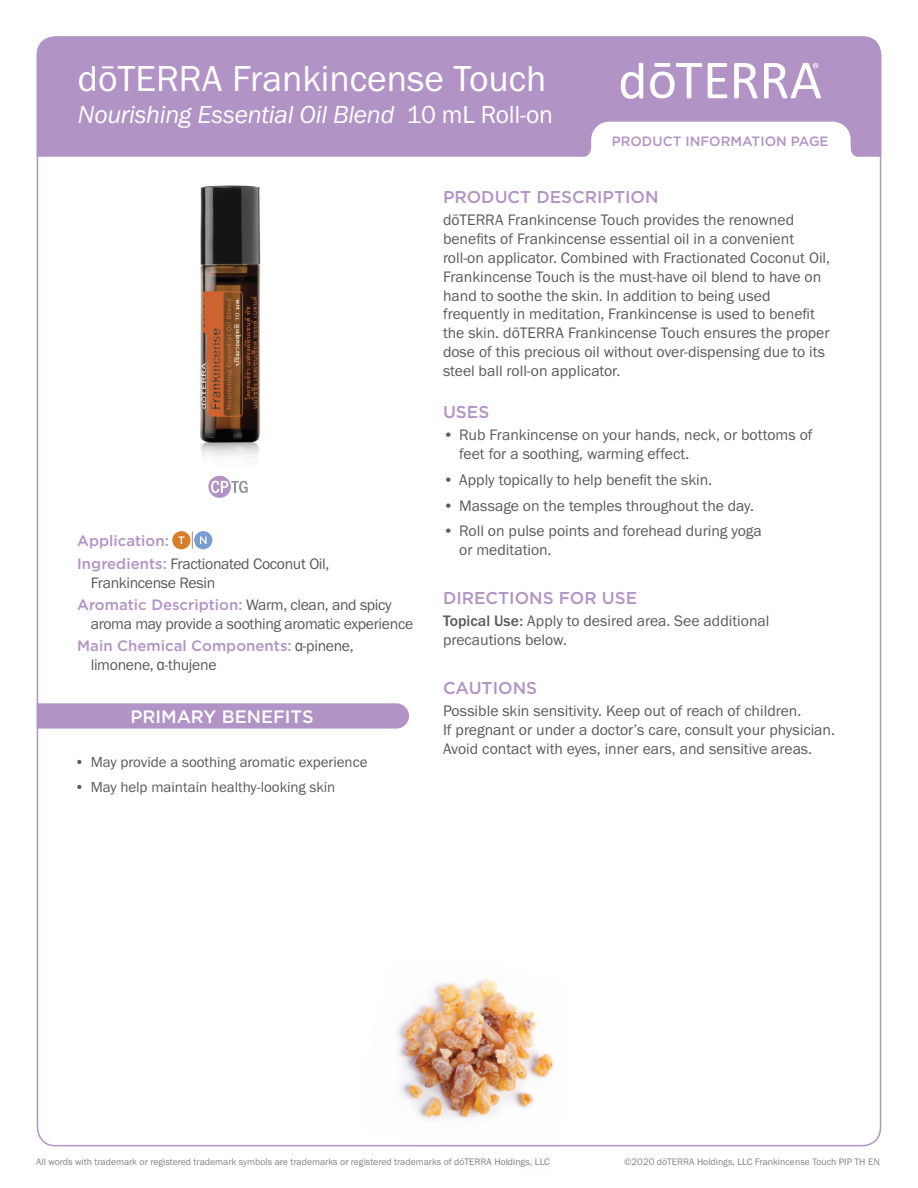
<style>
.page{position:relative;width:918px;height:1188px;background:#fff}
.page>*{position:absolute;margin:0;border:0;box-sizing:border-box;transform-origin:0 0}
.t1{font:37.5px "Franklin Gothic URW Boo";color:#fff}
.t2{font:25.5px "Franklin Gothic URW Boo Ita";letter-spacing:-.01em;color:#fff}
.t3{font:500 18px "Gotham";color:#fff}
.t4{font:500 17.1px "Gotham";color:#b194c5}
.t5{font:15.75px/18.9px "Franklin Gothic URW Boo";color:#5a5a5d}
.t6{font:15.75px/18.9px "Franklin Gothic URW Boo";letter-spacing:-.02em;color:#5a5a5d}
.t7{font:500 15px "Gotham";color:#b194c5}
.t8{font:15px "Franklin Gothic URW Boo";color:#5a5a5d}
.t9{font:500 13.5px "Gotham";color:#b194c5}
.t10{font:9.75px "Franklin Gothic URW Boo";color:#808285}
.s1{font-family:"Franklin Gothic URW Boo"}
.s2{font-family:"Gotham";font-weight:500;font-size:15px;color:#b194c5}
.s3{font-family:"Franklin Gothic URW Boo";font-weight:400;font-size:15.75px;color:#5a5a5d}
.s4{font-family:"Arial Narrow";font-weight:400;font-size:15.75px;color:#5a5a5d}
.s5{font-family:"Arial Narrow"}
.s6{font-family:"Franklin Gothic URW";font-weight:500}
</style>
<div class="page">
<div style="left:37px;top:36px;width:844px;height:121px;background:#b194c5"></div>
<svg style="left:734px;top:63px;width:24px;height:35px"></svg>
<svg style="left:708px;top:63px;width:19px;height:35px"></svg>
<svg style="left:650px;top:63px;width:52px;height:35px"></svg>
<svg style="left:621px;top:63px;width:22px;height:36px"></svg>
<svg style="left:764px;top:63px;width:57px;height:35px"></svg>
<svg style="left:581px;top:122px;width:280px;height:35px"></svg>
<svg style="left:192px;top:532px;width:1px;height:17px"></svg>
<div style="left:172px;top:531px;width:19px;height:18px;background:#d77c29;border-radius:50%"></div>
<svg style="left:178px;top:536px;width:6px;height:8px"></svg>
<div style="left:194px;top:531px;width:18px;height:18px;background:#799cd1;border-radius:50%"></div>
<svg style="left:200px;top:536px;width:7px;height:8px"></svg>
<svg style="left:37px;top:703px;width:372px;height:26px;background:#b397c7"></svg>
<img style="left:363px;top:979px;width:204px;height:168px">
<svg style="left:208px;top:476px;width:40px;height:22px"></svg>
<img style="left:200px;top:185px;width:61px;height:273px">
<h1 class="t1" style="left:78px;top:56px;width:470px">dōTERRA Frankincense Touch</h1>
<h2 class="t2" style="left:78px;top:99px;width:476px">Nourishing Essential Oil Blend <span class="s1">10 mL Roll-on</span></h2>
<p class="t9" style="left:612px;top:132px;width:218px">PRODUCT INFORMATION PAGE</p>
<p class="t7" style="left:77px;top:531px;width:93px">Application:</p>
<p class="t6" style="left:91px;top:554px;width:240px;text-indent:-14px"><span class="s2">Ingredients:</span> Fractionated Coconut Oil,<br>Frankincense Resin</p>
<p class="t7" style="left:77px;top:595px;width:316px">Aromatic Description: <span class="s3">Warm, clean, and spicy</span></p>
<p class="t6" style="left:91px;top:614px;width:324px">aroma may provide a soothing aromatic experience</p>
<p class="t7" style="left:77px;top:636px;width:278px">Main Chemical Components: <span class="s4">α</span><span class="s3">-pinene,</span></p>
<p class="t6" style="left:91px;top:655px;width:127px">limonene, <span class="s5">α</span>-thujene</p>
<p class="t3" style="left:130px;top:705px;width:185px">PRIMARY BENEFITS</p>
<p class="t8" style="left:75px;top:753px;width:295px">• May provide a soothing aromatic experience</p>
<p class="t8" style="left:75px;top:777px;width:262px">• May help maintain healthy-looking skin</p>
<p class="t4" style="left:443px;top:185px;width:217px">PRODUCT DESCRIPTION</p>
<p class="t5" style="left:443px;top:210px;width:389px">dōTERRA Frankincense Touch provides the renowned benefits of Frankincense essential oil in a convenient roll-on applicator. Combined with Fractionated Coconut Oil, Frankincense Touch is the must-have oil blend to have on hand to soothe the skin. In addition to being used frequently in meditation, Frankincense is used to benefit the skin. dōTERRA Frankincense Touch ensures the proper dose of this precious oil without over-dispensing due to its steel ball roll-on applicator.</p>
<p class="t4" style="left:443px;top:401px;width:48px">USES</p>
<p class="t5" style="left:459px;top:425px;width:355px;text-indent:-16px">• Rub Frankincense on your hands, neck, or bottoms of feet for a soothing, warming effect.</p>
<p class="t5" style="left:443px;top:470px;width:271px">• Apply topically to help benefit the skin.</p>
<p class="t5" style="left:443px;top:496px;width:313px">• Massage on the temples throughout the day.</p>
<p class="t5" style="left:459px;top:521px;width:304px;text-indent:-16px">• Roll on pulse points and forehead during yoga or meditation.</p>
<p class="t4" style="left:443px;top:587px;width:196px">DIRECTIONS FOR USE</p>
<p class="t5" style="left:443px;top:611px;width:328px"><span class="s6">Topical Use:</span> Apply to desired area. See additional precautions below.</p>
<p class="t4" style="left:443px;top:677px;width:96px">CAUTIONS</p>
<p class="t5" style="left:443px;top:701px;width:394px">Possible skin sensitivity. Keep out of reach of children.<br>If pregnant or under a doctor’s care, consult your physician.<br>Avoid contact with eyes, inner ears, and sensitive areas.</p>
<p class="t10" style="left:36px;top:1156px;width:515px">All words with trademark or registered trademark symbols are trademarks or registered trademarks of dōTERRA Holdings, LLC</p>
<p class="t10" style="left:624px;top:1156px;width:257px">©2020 dōTERRA Holdings, LLC Frankincense Touch PIP TH EN</p>
</div>
